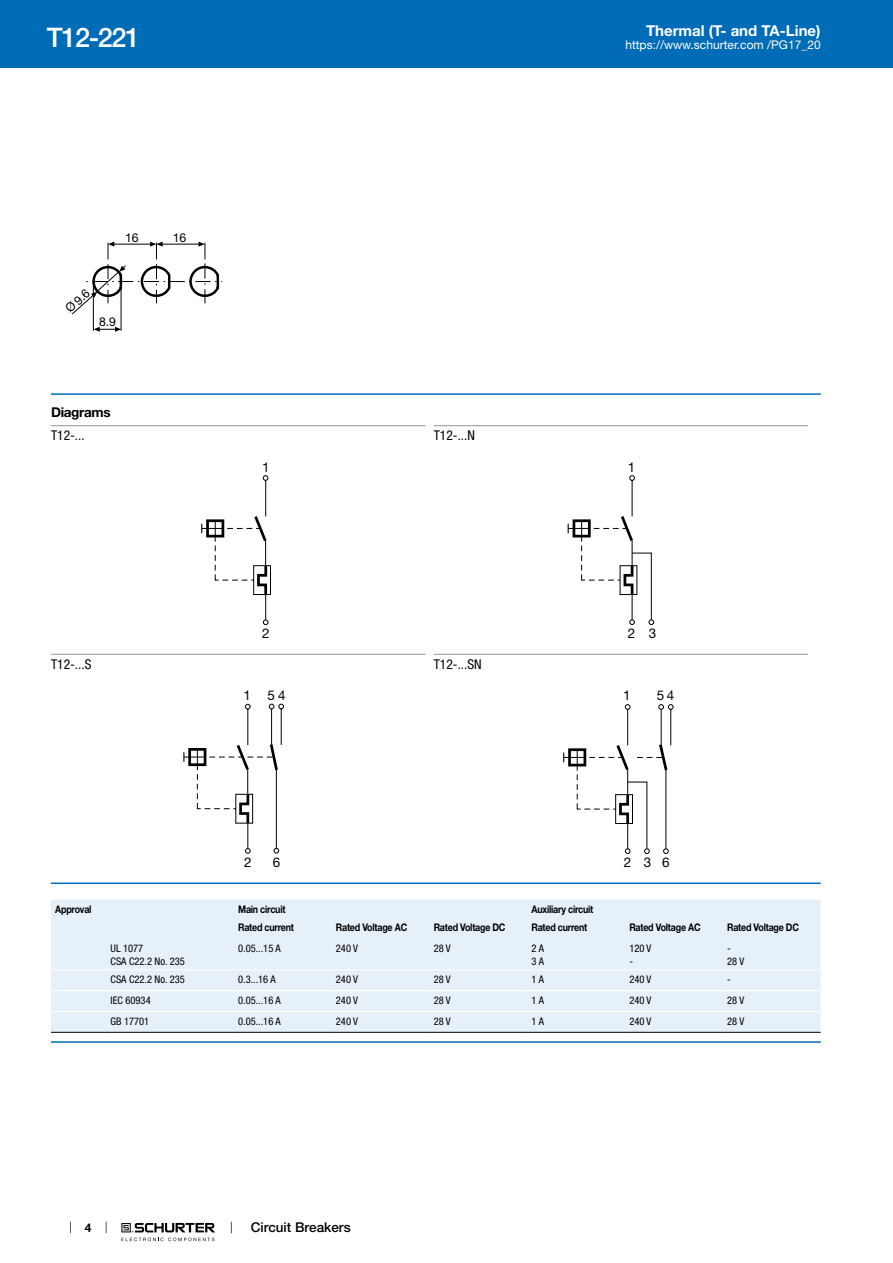
<style>
.page{position:relative;width:893px;height:1263px;background:#fff}
.page>*{position:absolute;margin:0;border:0;box-sizing:border-box;transform-origin:0 0}
.t1{font:500 27px "Helvetica Neue LT";letter-spacing:-.05em;color:#fff}
.t2{font:700 15px "Helvetica Neue LT";color:#fff}
.t3{font:condensed 13.5px "Helvetica Neue LT";color:#000}
.t4{font:500 13.5px "Helvetica Neue LT";color:#000}
.t5{font:700 13.5px "Helvetica Neue LT";letter-spacing:-.025em;color:#000}
.t6{font:13.35px "Helvetica Neue LT";color:#000}
.t7{font:12.3px "Helvetica Neue LT";color:#000}
.t8{font:12px "Helvetica Neue LT";color:#fff}
.t9{font:700 12px "Helvetica Neue LT";color:#000}
.t10{font:condensed 10.5px/12.6px "Helvetica Neue LT";color:#000}
.t11{font:700 10.5px "Helvetica Neue LT";letter-spacing:-.025em;color:#000;scale:.85 1}
</style>
<div class="page">
<svg style="left:70px;top:1221px;width:1px;height:12px"></svg>
<svg style="left:121px;top:1223px;width:94px;height:18px"></svg>
<div style="left:0;top:0;width:893px;height:68px;background:#006bb6"></div>
<hr style="left:93px;top:282px;width:1px;height:49px;background:#000">
<svg style="left:94px;top:327px;width:27px;height:5px"></svg>
<hr style="left:121px;top:288px;width:1px;height:43px;background:#000">
<svg style="left:71px;top:242px;width:152px;height:73px"></svg>
<hr style="left:51px;top:393px;width:770px;height:2px;background:#006bb6">
<hr style="left:51px;top:425px;width:374px;height:1px;background:#939598">
<svg style="left:201px;top:475px;width:70px;height:150px"></svg>
<hr style="left:434px;top:425px;width:374px;height:1px;background:#939598">
<svg style="left:568px;top:475px;width:86px;height:150px"></svg>
<hr style="left:51px;top:654px;width:374px;height:1px;background:#939598">
<svg style="left:183px;top:704px;width:101px;height:149px"></svg>
<hr style="left:434px;top:654px;width:374px;height:1px;background:#939598">
<svg style="left:563px;top:704px;width:111px;height:150px"></svg>
<hr style="left:51px;top:882px;width:770px;height:2px;background:#006bb6">
<div style="left:51px;top:899px;width:770px;height:133px;background:#e6f0f8"></div>
<hr style="left:51px;top:969px;width:55px;height:1px;background:#fff">
<hr style="left:106px;top:969px;width:128px;height:1px;background:#fff">
<hr style="left:234px;top:969px;width:98px;height:1px;background:#fff">
<hr style="left:332px;top:969px;width:97px;height:1px;background:#fff">
<hr style="left:429px;top:969px;width:98px;height:1px;background:#fff">
<hr style="left:527px;top:969px;width:98px;height:1px;background:#fff">
<hr style="left:625px;top:969px;width:98px;height:1px;background:#fff">
<hr style="left:723px;top:969px;width:98px;height:1px;background:#fff">
<hr style="left:51px;top:990px;width:55px;height:1px;background:#fff">
<hr style="left:106px;top:990px;width:128px;height:1px;background:#fff">
<hr style="left:234px;top:990px;width:98px;height:1px;background:#fff">
<hr style="left:332px;top:990px;width:97px;height:1px;background:#fff">
<hr style="left:429px;top:990px;width:98px;height:1px;background:#fff">
<hr style="left:527px;top:990px;width:98px;height:1px;background:#fff">
<hr style="left:625px;top:990px;width:98px;height:1px;background:#fff">
<hr style="left:723px;top:990px;width:98px;height:1px;background:#fff">
<hr style="left:51px;top:1011px;width:55px;height:1px;background:#fff">
<hr style="left:106px;top:1011px;width:128px;height:1px;background:#fff">
<hr style="left:234px;top:1011px;width:98px;height:1px;background:#fff">
<hr style="left:332px;top:1011px;width:97px;height:1px;background:#fff">
<hr style="left:429px;top:1011px;width:98px;height:1px;background:#fff">
<hr style="left:527px;top:1011px;width:98px;height:1px;background:#fff">
<hr style="left:625px;top:1011px;width:98px;height:1px;background:#fff">
<hr style="left:723px;top:1011px;width:98px;height:1px;background:#fff">
<hr style="left:51px;top:1032px;width:55px;height:1px;background:#000">
<hr style="left:106px;top:1032px;width:128px;height:1px;background:#000">
<hr style="left:234px;top:1032px;width:98px;height:1px;background:#000">
<hr style="left:332px;top:1032px;width:97px;height:1px;background:#000">
<hr style="left:429px;top:1032px;width:98px;height:1px;background:#000">
<hr style="left:527px;top:1032px;width:98px;height:1px;background:#000">
<hr style="left:625px;top:1032px;width:98px;height:1px;background:#000">
<hr style="left:723px;top:1032px;width:98px;height:1px;background:#000">
<hr style="left:51px;top:1041px;width:770px;height:2px;background:#006bb6">
<h1 class="t1" style="left:47px;top:21px;width:95px">T12-221</h1>
<p class="t7" style="left:125px;top:230px;width:15px">16</p>
<p class="t7" style="left:173px;top:230px;width:15px">16</p>
<p class="t7" style="left:62px;top:304px;width:30px;rotate:-42deg">Ø 9.6</p>
<p class="t7" style="left:99px;top:314px;width:19px">8.9</p>
<p class="t5" style="left:51px;top:403px;width:61px">Diagrams</p>
<p class="t3" style="left:51px;top:428px;width:35px">T12-...</p>
<p class="t6" style="left:262px;top:459px;width:9px">1</p>
<p class="t3" style="left:51px;top:656px;width:42px">T12-...S</p>
<p class="t6" style="left:262px;top:625px;width:9px">2</p>
<p class="t6" style="left:243px;top:688px;width:9px">1</p>
<p class="t6" style="left:267px;top:688px;width:20px">54</p>
<p class="t6" style="left:244px;top:854px;width:9px">2</p>
<p class="t6" style="left:273px;top:854px;width:9px">6</p>
<h2 class="t2" style="left:646px;top:21px;width:176px">Thermal (T- and TA-Line)</h2>
<p class="t8" style="left:625px;top:38px;width:197px">https://www.schurter.com /PG17_20</p>
<p class="t3" style="left:434px;top:428px;width:43px">T12-...N</p>
<p class="t3" style="left:434px;top:656px;width:49px">T12-...SN</p>
<p class="t6" style="left:628px;top:459px;width:9px">1</p>
<p class="t6" style="left:628px;top:625px;width:30px">2 3</p>
<p class="t6" style="left:623px;top:688px;width:9px">1</p>
<p class="t6" style="left:657px;top:688px;width:19px">54</p>
<p class="t6" style="left:624px;top:854px;width:29px">2 3</p>
<p class="t6" style="left:662px;top:854px;width:9px">6</p>
<p class="t11" style="left:55px;top:903px;width:44px">Approval</p>
<p class="t11" style="left:238px;top:903px;width:57px">Main circuit</p>
<p class="t11" style="left:531px;top:903px;width:74px">Auxiliary circuit</p>
<p class="t11" style="left:238px;top:921px;width:67px">Rated current</p>
<p class="t11" style="left:336px;top:921px;width:85px">Rated Voltage AC</p>
<p class="t11" style="left:434px;top:921px;width:86px">Rated Voltage DC</p>
<p class="t11" style="left:531px;top:921px;width:67px">Rated current</p>
<p class="t11" style="left:629px;top:921px;width:85px">Rated Voltage AC</p>
<p class="t11" style="left:727px;top:921px;width:86px">Rated Voltage DC</p>
<p class="t10" style="left:111px;top:942px;width:76px">UL 1077<br>CSA C22.2 No. 235</p>
<p class="t10" style="left:238px;top:942px;width:44px">0.05...15 A</p>
<p class="t10" style="left:336px;top:942px;width:24px">240 V</p>
<p class="t10" style="left:434px;top:942px;width:19px">28 V</p>
<p class="t10" style="left:531px;top:942px;width:14px">2 A<br>3 A</p>
<p class="t10" style="left:629px;top:942px;width:24px">120 V -</p>
<p class="t10" style="left:727px;top:942px;width:19px">-<br>28 V</p>
<p class="t10" style="left:111px;top:973px;width:76px">CSA C22.2 No. 235</p>
<p class="t10" style="left:238px;top:973px;width:39px">0.3...16 A</p>
<p class="t10" style="left:336px;top:973px;width:24px">240 V</p>
<p class="t10" style="left:434px;top:973px;width:19px">28 V</p>
<p class="t10" style="left:531px;top:973px;width:14px">1 A</p>
<p class="t10" style="left:629px;top:973px;width:24px">240 V</p>
<p class="t10" style="left:727px;top:973px;width:5px">-</p>
<p class="t10" style="left:111px;top:994px;width:42px">IEC 60934</p>
<p class="t10" style="left:238px;top:994px;width:44px">0.05...16 A</p>
<p class="t10" style="left:336px;top:994px;width:24px">240 V</p>
<p class="t10" style="left:434px;top:994px;width:19px">28 V</p>
<p class="t10" style="left:531px;top:994px;width:14px">1 A</p>
<p class="t10" style="left:629px;top:994px;width:24px">240 V</p>
<p class="t10" style="left:727px;top:994px;width:19px">28 V</p>
<p class="t10" style="left:111px;top:1015px;width:40px">GB 17701</p>
<p class="t10" style="left:238px;top:1015px;width:44px">0.05...16 A</p>
<p class="t10" style="left:336px;top:1015px;width:24px">240 V</p>
<p class="t10" style="left:434px;top:1015px;width:19px">28 V</p>
<p class="t10" style="left:531px;top:1015px;width:14px">1 A</p>
<p class="t10" style="left:629px;top:1015px;width:24px">240 V</p>
<p class="t10" style="left:727px;top:1015px;width:19px">28 V</p>
<p class="t9" style="left:85px;top:1220px;width:8px">4</p>
<p class="t4" style="left:251px;top:1219px;width:101px">Circuit Breakers</p>
</div>
